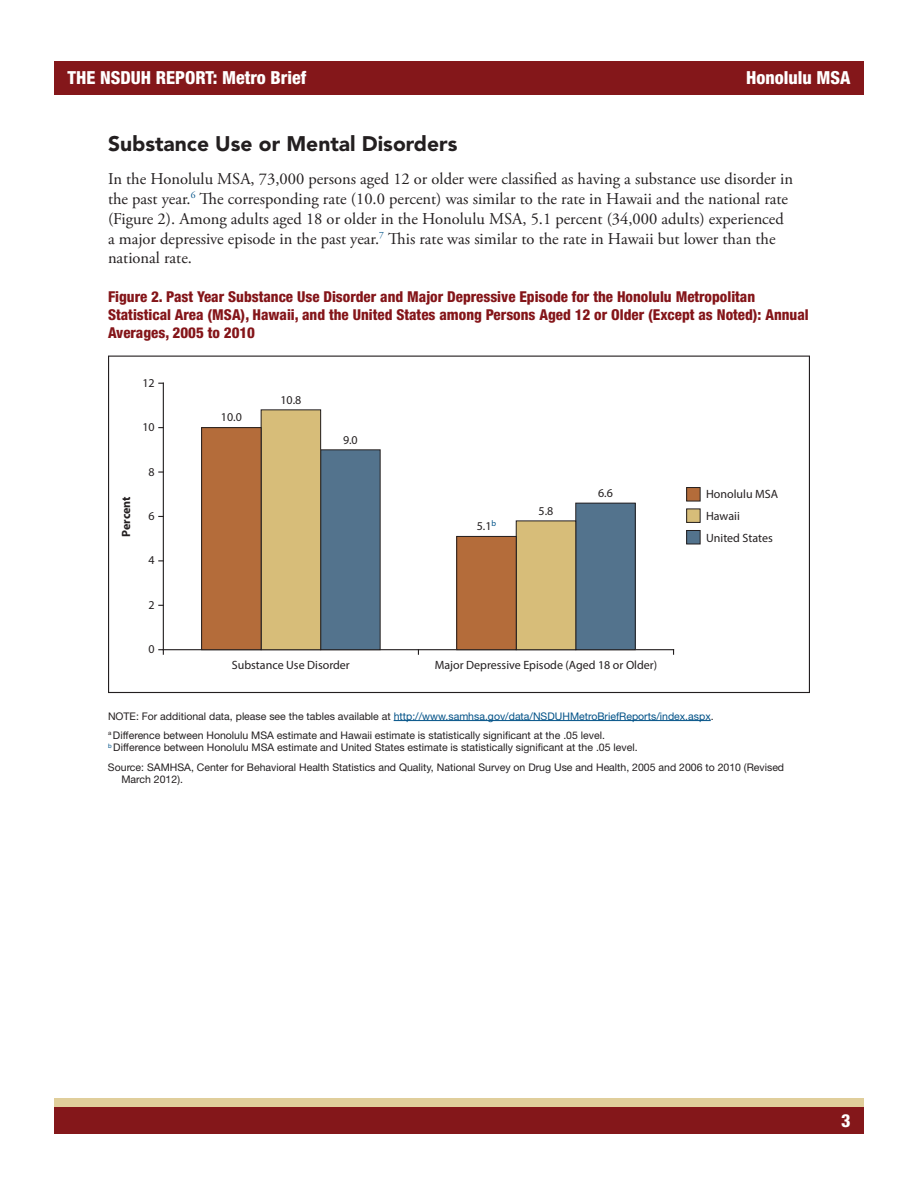
<style>
.page{position:relative;width:918px;height:1188px;background:#fff}
.page>*{position:absolute;margin:0;border:0;box-sizing:border-box;transform-origin:0 0}
.t1{font:900 21px "Avenir LT Std";color:#231f20}
.t2{font:800 condensed 18px "Helvetica Neue LT Std";color:#fff}
.body_text{font:16.5px/19.8px "Adobe Garamond Pro";color:#231f20}
.t3{font:800 condensed 15px/18px "Helvetica Neue LT Std";color:#841519}
.t4{font:12px/22px "Myriad Pro";color:#231f20}
.t5{font:700 12px "Myriad Pro";letter-spacing:-.005em;color:#231f20}
.Notes{font:10.5px/12.6px "Helvetica Neue LT Std";color:#231f20}
.Notes-2{font:10.5px "Helvetica Neue LT Std";color:#005187}
.s1{color:#231f20}
</style>
<div class="page">
<div style="left:54px;top:1099px;width:810px;height:8px;background:#e0ce9b"></div>
<div style="left:54px;top:1107px;width:810px;height:27px;background:#84171a"></div>
<div style="left:54px;top:61px;width:810px;height:33px;background:#84171a"></div>
<hr style="left:394px;top:720px;width:317px;height:1px;background:#005187">
<svg style="left:108px;top:356px;width:702px;height:337px"></svg>
<hr style="left:163px;top:649px;width:511px;height:1px;background:#231f20">
<hr style="left:163px;top:383px;width:1px;height:267px;background:#231f20">
<div style="left:321px;top:450px;width:59px;height:200px;background:#53738d"></div>
<div style="left:576px;top:503px;width:59px;height:147px;background:#53738d"></div>
<div style="left:575px;top:503px;width:61px;height:147px;border:1px solid #231f20"></div>
<div style="left:261px;top:410px;width:60px;height:240px;background:#d7bd79"></div>
<div style="left:261px;top:409px;width:60px;height:241px;border:1px solid #231f20"></div>
<div style="left:516px;top:521px;width:60px;height:129px;background:#d7bd79"></div>
<div style="left:516px;top:521px;width:60px;height:129px;border:1px solid #231f20"></div>
<div style="left:202px;top:428px;width:59px;height:222px;background:#b46c3a"></div>
<div style="left:201px;top:427px;width:61px;height:223px;border:1px solid #231f20"></div>
<div style="left:457px;top:536px;width:59px;height:114px;background:#b46c3a"></div>
<div style="left:456px;top:536px;width:61px;height:114px;border:1px solid #231f20"></div>
<svg style="left:159px;top:649px;width:5px;height:5px"></svg>
<div style="left:687px;top:488px;width:13px;height:13px;background:#b46c3a"></div>
<div style="left:686px;top:487px;width:15px;height:14px;border:1px solid #231f20"></div>
<div style="left:687px;top:509px;width:13px;height:13px;background:#d7bd79"></div>
<div style="left:686px;top:509px;width:15px;height:14px;border:1px solid #231f20"></div>
<div style="left:687px;top:530px;width:13px;height:14px;background:#53738d"></div>
<div style="left:686px;top:530px;width:15px;height:14px;border:1px solid #231f20"></div>
<p class="t2" style="left:68px;top:67px;width:240px">THE NSDUH REPORT: Metro Brief</p>
<p class="t2" style="left:746px;top:67px;width:106px">Honolulu MSA</p>
<h1 class="t1" style="left:108px;top:131px;width:351px">Substance Use or Mental Disorders</h1>
<p class="body_text" style="left:108px;top:170px;width:687px">In the Honolulu MSA, 73,000 persons aged 12 or older were classified as having a substance use disorder in the past year.<sup>6</sup> The corresponding rate (10.0 percent) was similar to the rate in Hawaii and the national rate (Figure 2). Among adults aged 18 or older in the Honolulu MSA, 5.1 percent (34,000 adults) experienced a major depressive episode in the past year.<sup>7</sup> This rate was similar to the rate in Hawaii but lower than the national rate.</p>
<p class="t3" style="left:108px;top:287px;width:702px">Figure 2. Past Year Substance Use Disorder and Major Depressive Episode for the Honolulu Metropolitan<br>Statistical Area (MSA), Hawaii, and the United States among Persons Aged 12 or Older (Except as Noted): Annual<br>Averages, 2005 to 2010</p>
<p class="t4" style="left:142px;top:371px;width:14px">12</p>
<p class="t4" style="left:142px;top:416px;width:14px">10</p>
<p class="t5" style="left:118px;top:537px;width:42px;rotate:-90deg">Percent</p>
<p class="t4" style="left:148px;top:460px;width:8px">8</p>
<p class="t4" style="left:148px;top:505px;width:8px">6</p>
<p class="t4" style="left:148px;top:549px;width:8px">4</p>
<p class="t4" style="left:148px;top:594px;width:8px">2</p>
<p class="t4" style="left:148px;top:638px;width:8px">0</p>
<p class="t4" style="left:221px;top:406px;width:22px">10.0</p>
<p class="t4" style="left:280px;top:388px;width:22px">10.8</p>
<p class="t4" style="left:343px;top:428px;width:16px">9.0</p>
<p class="t4" style="left:232px;top:654px;width:120px">Substance Use Disorder</p>
<p class="t4" style="left:477px;top:515px;width:21px">5.1<sup>b</sup></p>
<p class="t4" style="left:539px;top:500px;width:16px">5.8</p>
<p class="t4" style="left:598px;top:482px;width:16px">6.6</p>
<p class="t4" style="left:435px;top:654px;width:224px">Major Depressive Episode (Aged 18 or Older)</p>
<p class="t4" style="left:706px;top:483px;width:73px">Honolulu MSA<br>Hawaii<br>United States</p>
<p class="Notes-2" style="left:108px;top:710px;width:607px"><span class="s1">NOTE: For additional data, please see the tables available at</span> http://www.samhsa.gov/data/NSDUHMetroBriefReports/index.aspx<span class="s1">.</span></p>
<p class="Notes" style="left:108px;top:729px;width:498px"><sup>a</sup> Difference between Honolulu MSA estimate and Hawaii estimate is statistically significant at the .05 level.</p>
<p class="Notes" style="left:108px;top:741px;width:531px"><sup>b</sup> Difference between Honolulu MSA estimate and United States estimate is statistically significant at the .05 level.</p>
<p class="Notes" style="left:122px;top:761px;width:664px;text-indent:-14px">Source: SAMHSA, Center for Behavioral Health Statistics and Quality, National Survey on Drug Use and Health, 2005 and 2006 to 2010 (Revised<br>March 2012).</p>
<p class="t2" style="left:841px;top:1109px;width:11px">3</p>
</div>
